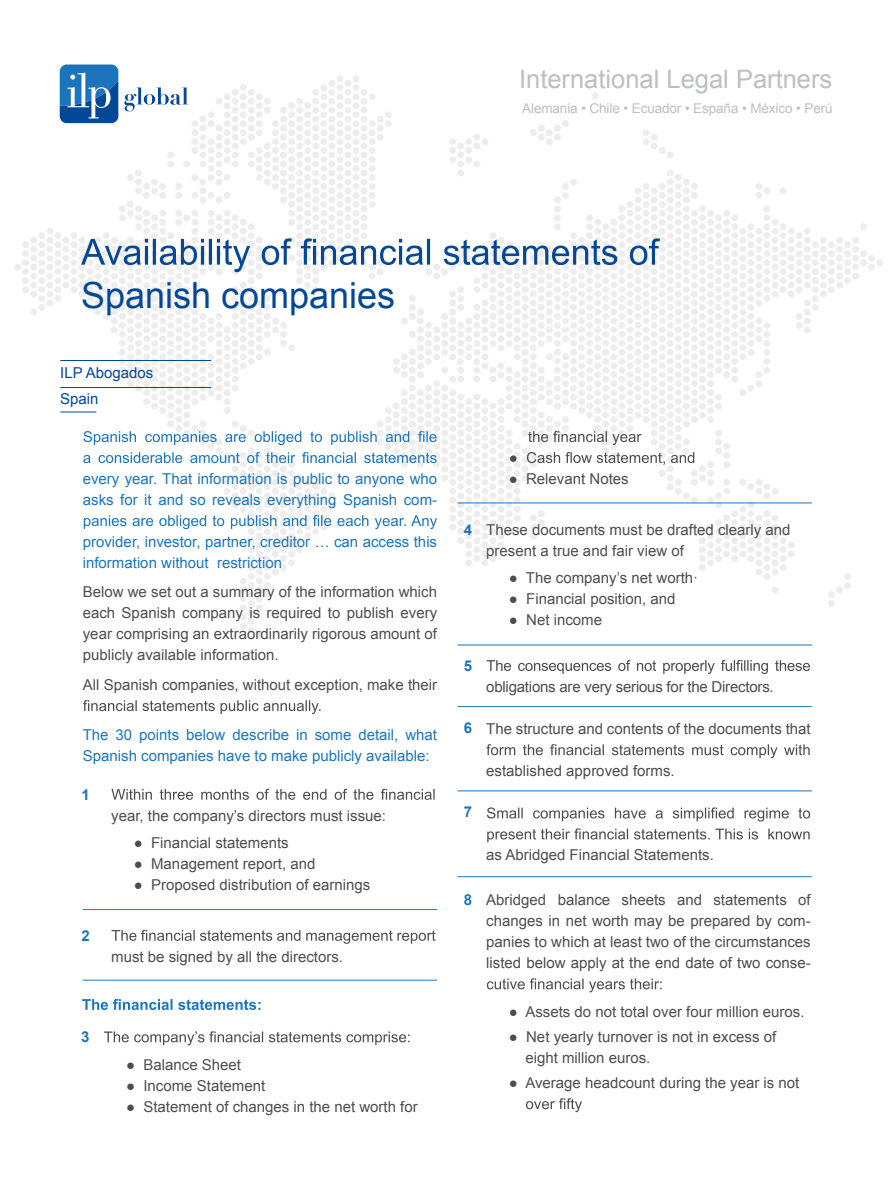
<style>
.page{position:relative;width:893px;height:1188px;background:#fff}
.page>*{position:absolute;margin:0;border:0;box-sizing:border-box;transform-origin:0 0}
.t1{font:36px "Arial";color:#034797}
.t2{font:25.5px "Arial";color:#bcbec0}
.t3{font:15px/21px "Arial";color:#4d4d4f;text-align:justify}
.t4{font:15px/21px "Arial";color:#1c75bc}
.t5{font:15px/25.5px "Arial";color:#034797}
.t6{font:700 15px "Arial";color:#1c75bc}
.t7{font:13.5px "Arial";letter-spacing:-.01em;color:#bcbec0}
</style>
<div class="page">
<svg style="left:14px;top:75px;width:869px;height:563px"></svg>
<svg style="left:124px;top:88px;width:64px;height:23px"></svg>
<svg style="left:60px;top:65px;width:58px;height:58px;background:#3579b8"></svg>
<svg style="left:81px;top:238px;width:579px;height:34px"></svg>
<hr style="left:60px;top:360px;width:151px;height:1px;background:#034797">
<hr style="left:60px;top:387px;width:151px;height:1px;background:#034797">
<hr style="left:60px;top:412px;width:36px;height:1px;background:#034797">
<svg style="left:83px;top:431px;width:354px;height:14px"></svg>
<svg style="left:83px;top:452px;width:354px;height:11px"></svg>
<svg style="left:84px;top:515px;width:353px;height:14px"></svg>
<svg style="left:83px;top:700px;width:238px;height:14px"></svg>
<svg style="left:111px;top:789px;width:324px;height:11px"></svg>
<svg style="left:104px;top:1031px;width:306px;height:14px"></svg>
<svg style="left:487px;top:660px;width:323px;height:14px"></svg>
<svg style="left:486px;top:744px;width:324px;height:14px"></svg>
<svg style="left:487px;top:807px;width:323px;height:15px"></svg>
<svg style="left:487px;top:828px;width:323px;height:14px"></svg>
<svg style="left:487px;top:978px;width:175px;height:14px"></svg>
<svg style="left:526px;top:1098px;width:56px;height:14px"></svg>
<svg style="left:82px;top:999px;width:178px;height:11px"></svg>
<svg style="left:112px;top:930px;width:324px;height:14px"></svg>
<svg style="left:528px;top:431px;width:113px;height:14px"></svg>
<svg style="left:510px;top:452px;width:184px;height:13px"></svg>
<hr style="left:457px;top:503px;width:355px;height:1px;background:#1c75bc">
<hr style="left:83px;top:909px;width:354px;height:1px;background:#1c75bc">
<hr style="left:83px;top:980px;width:354px;height:1px;background:#1c75bc">
<hr style="left:457px;top:645px;width:355px;height:1px;background:#1c75bc">
<hr style="left:457px;top:706px;width:355px;height:1px;background:#1c75bc">
<hr style="left:457px;top:791px;width:355px;height:1px;background:#1c75bc">
<hr style="left:457px;top:876px;width:355px;height:1px;background:#1c75bc">
<h2 class="t2" style="left:519px;top:62px;width:315px">International Legal Partners</h2>
<p class="t7" style="left:522px;top:99px;width:312px">Alemania • Chile • Ecuador • España • México • Perú</p>
<h1 class="t1" style="left:81px;top:272px;width:316px">Spanish companies</h1>
<p class="t5" style="left:60px;top:361px;width:95px">ILP Abogados<br>Spain</p>
<p class="t4" style="left:83px;top:468px;width:356px">every year. That information is public to anyone who asks for it and so reveals everything Spanish com-</p>
<p class="t4" style="left:83px;top:531px;width:356px">provider, investor, partner, creditor … can access this information without restriction</p>
<p class="t3" style="left:83px;top:582px;width:356px">Below we set out a summary of the information which each Spanish company is required to publish every year comprising an extraordinarily rigorous amount of publicly available information.</p>
<p class="t3" style="left:83px;top:674px;width:356px">All Spanish companies, without exception, make their</p>
<p class="t4" style="left:83px;top:725px;width:356px">The 30 points below describe in some detail, what<br>Spanish companies have to make publicly available:</p>
<p class="t6" style="left:81px;top:784px;width:10px">1</p>
<p class="t6" style="left:81px;top:925px;width:10px">2</p>
<p class="t3" style="left:111px;top:805px;width:276px">year, the company’s directors must issue:</p>
<p class="t3" style="left:134px;top:832px;width:156px">● Financial statements</p>
<p class="t3" style="left:134px;top:853px;width:183px">● Management report, and</p>
<p class="t3" style="left:134px;top:874px;width:238px">● Proposed distribution of earnings</p>
<p class="t3" style="left:111px;top:946px;width:233px">must be signed by all the directors.</p>
<p class="t6" style="left:81px;top:1027px;width:10px">3</p>
<p class="t3" style="left:126px;top:1054px;width:116px">● Balance Sheet</p>
<p class="t3" style="left:126px;top:1075px;width:141px">● Income Statement</p>
<p class="t3" style="left:126px;top:1096px;width:293px">● Statement of changes in the net worth for</p>
<p class="t3" style="left:509px;top:468px;width:121px">● Relevant Notes</p>
<p class="t6" style="left:464px;top:519px;width:10px">4</p>
<p class="t6" style="left:464px;top:656px;width:10px">5</p>
<p class="t6" style="left:464px;top:718px;width:10px">6</p>
<p class="t6" style="left:464px;top:802px;width:10px">7</p>
<p class="t6" style="left:464px;top:890px;width:10px">8</p>
<p class="t3" style="left:486px;top:519px;width:306px">These documents must be drafted clearly and present a true and fair view of</p>
<p class="t3" style="left:509px;top:568px;width:191px">● The company’s net worth·</p>
<p class="t3" style="left:509px;top:589px;width:168px">● Financial position, and</p>
<p class="t3" style="left:509px;top:610px;width:95px">● Net income</p>
<p class="t3" style="left:486px;top:676px;width:289px">obligations are very serious for the Directors.</p>
<p class="t3" style="left:486px;top:718px;width:326px">The structure and contents of the documents that</p>
<p class="t3" style="left:486px;top:760px;width:190px">established approved forms.</p>
<p class="t3" style="left:486px;top:845px;width:229px">as Abridged Financial Statements.</p>
<p class="t3" style="left:486px;top:890px;width:326px">Abridged balance sheets and statements of changes in net worth may be prepared by com&shy;panies to which at least two of the circumstances listed below apply at the end date of two conse-</p>
<p class="t3" style="left:509px;top:1001px;width:297px">● Assets do not total over four million euros.</p>
<p class="t3" style="left:525px;top:1026px;width:252px;text-indent:-17px">● Net yearly turnover is not in excess of eight million euros.</p>
<p class="t3" style="left:509px;top:1072px;width:292px">● Average headcount during the year is not</p>
</div>
